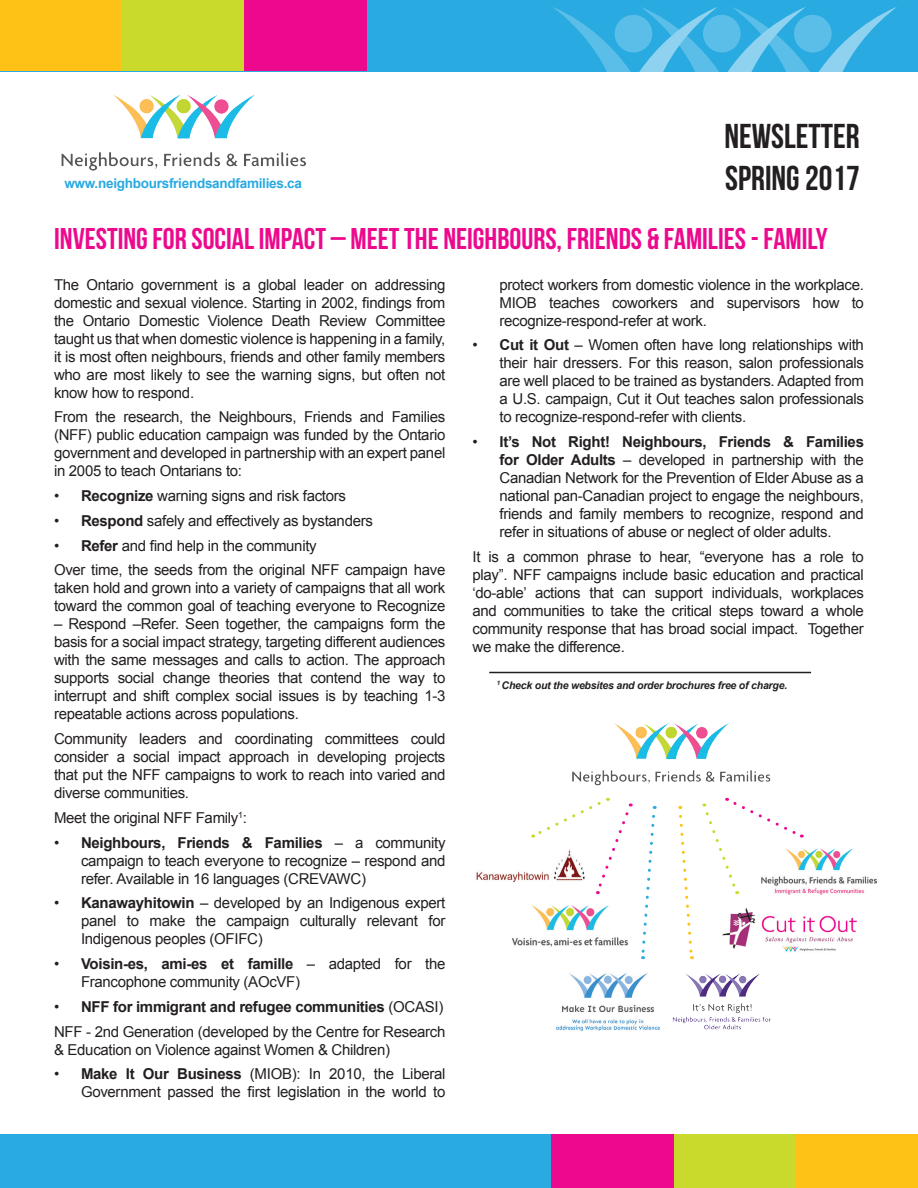
<style>
.page{position:relative;width:918px;height:1188px;background:#fff}
.page>*{position:absolute;margin:0;border:0;box-sizing:border-box;transform-origin:0 0}
.t1{font:700 34.5px/41.4px "Bebas Neue";color:#231f20}
.t2{font:700 30px "Bebas Neue";color:#ec098d}
.t3{font:15px/18px "Arial";letter-spacing:-.02em;color:#231f20;text-align:justify}
.t4{font:700 13.5px "Arial";letter-spacing:-.02em;color:#29aae1}
.t5{font:italic 700 10.5px "Arial";letter-spacing:-.02em;color:#231f20}
.s1{font-weight:700}
</style>
<div class="page">
<div style="left:0;top:0;width:918px;height:71px;background:#29aae1"></div>
<div style="left:0;top:1134px;width:918px;height:54px;background:#29aae1"></div>
<div style="left:0;top:0;width:122px;height:71px;background:#fdc215"></div>
<div style="left:795px;top:1134px;width:123px;height:54px;background:#fdc215"></div>
<div style="left:122px;top:0;width:122px;height:71px;background:#c9da2d"></div>
<div style="left:673px;top:1134px;width:122px;height:54px;background:#c9da2d"></div>
<div style="left:244px;top:0;width:122px;height:71px;background:#ec098d"></div>
<div style="left:551px;top:1134px;width:122px;height:54px;background:#ec098d"></div>
<svg style="left:552px;top:7px;width:346px;height:65px"></svg>
<div style="left:794px;top:15px;width:38px;height:37px;background:#5bbee8;border-radius:50%"></div>
<img style="left:61px;top:94px;width:245px;height:77px">
<hr style="left:489px;top:672px;width:322px;height:1px;background:#231f20">
<img style="left:722px;top:908px;width:135px;height:44px">
<img style="left:672px;top:973px;width:99px;height:57px">
<img style="left:556px;top:973px;width:104px;height:59px">
<img style="left:572px;top:723px;width:199px;height:63px">
<img style="left:512px;top:906px;width:116px;height:41px">
<img style="left:476px;top:872px;width:57px;height:10px">
<svg style="left:533px;top:798px;width:98px;height:96px"></svg>
<svg style="left:641px;top:806px;width:16px;height:153px"></svg>
<svg style="left:703px;top:798px;width:99px;height:96px"></svg>
<svg style="left:678px;top:806px;width:16px;height:153px"></svg>
<img style="left:762px;top:849px;width:115px;height:45px">
<p class="t4" style="left:64px;top:174px;width:239px">www.neighboursfriendsandfamilies.ca</p>
<h1 class="t1" style="left:724px;top:115px;width:137px">NEWSLETTER<br>SPRING 2017</h1>
<h2 class="t2" style="left:54px;top:222px;width:775px">INVESTING FOR SOCIAL IMPACT – MEET THE NEIGHBOURS, FRIENDS &amp; FAMILIES - FAMILY</h2>
<p class="t3" style="left:54px;top:275px;width:393px">The Ontario government is a global leader on addressing domestic and sexual violence. Starting in 2002, findings from the Ontario Domestic Violence Death Review Committee taught us that when domestic violence is happening in a family, it is most often neighbours, friends and other family members who are most likely to see the warning signs, but often not know how to respond.</p>
<p class="t3" style="left:54px;top:408px;width:393px">From the research, the Neighbours, Friends and Families (NFF) public education campaign was funded by the Ontario government and developed in partnership with an expert panel in 2005 to teach Ontarians to:</p>
<p class="t3" style="left:54px;top:487px;width:294px">• <span class="s1">Recognize</span> warning signs and risk factors</p>
<p class="t3" style="left:54px;top:512px;width:320px">• <span class="s1">Respond</span> safely and effectively as bystanders</p>
<p class="t3" style="left:54px;top:533px;width:393px;line-height:24.8px">• <span class="s1">Refer</span> and find help in the community<br>Over time, the seeds from the original NFF campaign have</p>
<p class="t3" style="left:54px;top:579px;width:393px">taken hold and grown into a variety of campaigns that all work toward the common goal of teaching everyone to Recognize</p>
<p class="t3" style="left:54px;top:615px;width:393px">– Respond –Refer. Seen together, the campaigns form the basis for a social impact strategy, targeting different audiences with the same messages and calls to action. The approach supports social change theories that contend the way to interrupt and shift complex social issues is by teaching 1-3 repeatable actions across populations.</p>
<p class="t3" style="left:54px;top:730px;width:393px">Community leaders and coordinating committees could consider a social impact approach in developing projects that put the NFF campaigns to work to reach into varied and diverse communities.</p>
<p class="t3" style="left:54px;top:809px;width:195px">Meet the original NFF Family<sup>1</sup>:</p>
<p class="t3" style="left:81px;top:833px;width:366px;text-indent:-27px">• <span class="s1">Neighbours, Friends &amp; Families</span> – a community campaign to teach everyone to recognize – respond and refer. Available in 16 languages (CREVAWC)</p>
<p class="t3" style="left:81px;top:894px;width:366px;text-indent:-27px">• <span class="s1">Kanawayhitowin</span> – developed by an Indigenous expert panel to make the campaign culturally relevant for Indigenous peoples (OFIFC)</p>
<p class="t3" style="left:81px;top:955px;width:366px;text-indent:-27px">• <span class="s1">Voisin-es, ami-es et famille</span> – adapted for the<br>Francophone community (AOcVF)</p>
<p class="t3" style="left:54px;top:994px;width:393px;line-height:24.8px">• <span class="s1">NFF for immigrant and refugee communities</span> (OCASI)<br>NFF - 2nd Generation (developed by the Centre for Research</p>
<p class="t3" style="left:54px;top:1040px;width:338px">&amp; Education on Violence against Women &amp; Children)</p>
<p class="t3" style="left:54px;top:1065px;width:393px;text-align:right">• <span class="s1">Make It Our Business</span> (MIOB): In 2010, the Liberal<br>Government passed the first legislation in the world to</p>
<p class="t3" style="left:500px;top:275px;width:366px">protect workers from domestic violence in the workplace.<br>MIOB teaches coworkers and supervisors how to recognize-respond-refer at work.</p>
<p class="t3" style="left:500px;top:336px;width:366px;text-indent:-27px">• <span class="s1">Cut it Out</span> – Women often have long relationships with their hair dressers. For this reason, salon professionals are well placed to be trained as bystanders. Adapted from a U.S. campaign, Cut it Out teaches salon professionals to recognize-respond-refer with clients.</p>
<p class="t3" style="left:500px;top:433px;width:366px;text-indent:-27px">• <span class="s1">It’s Not Right! Neighbours, Friends &amp; Families for Older Adults</span> – developed in partnership with the Canadian Network for the Prevention of Elder Abuse as a national pan-Canadian project to engage the neighbours, friends and family members to recognize, respond and refer in situations of abuse or neglect of older adults.</p>
<p class="t3" style="left:473px;top:548px;width:393px">It is a common phrase to hear, “everyone has a role to play”. NFF campaigns include basic education and practical ‘do-able’ actions that can support individuals, workplaces and communities to take the critical steps toward a whole community response that has broad social impact. Together we make the difference.</p>
<p class="t5" style="left:497px;top:678px;width:292px"><sup>1</sup> Check out the websites and order brochures free of charge.</p>
</div>
